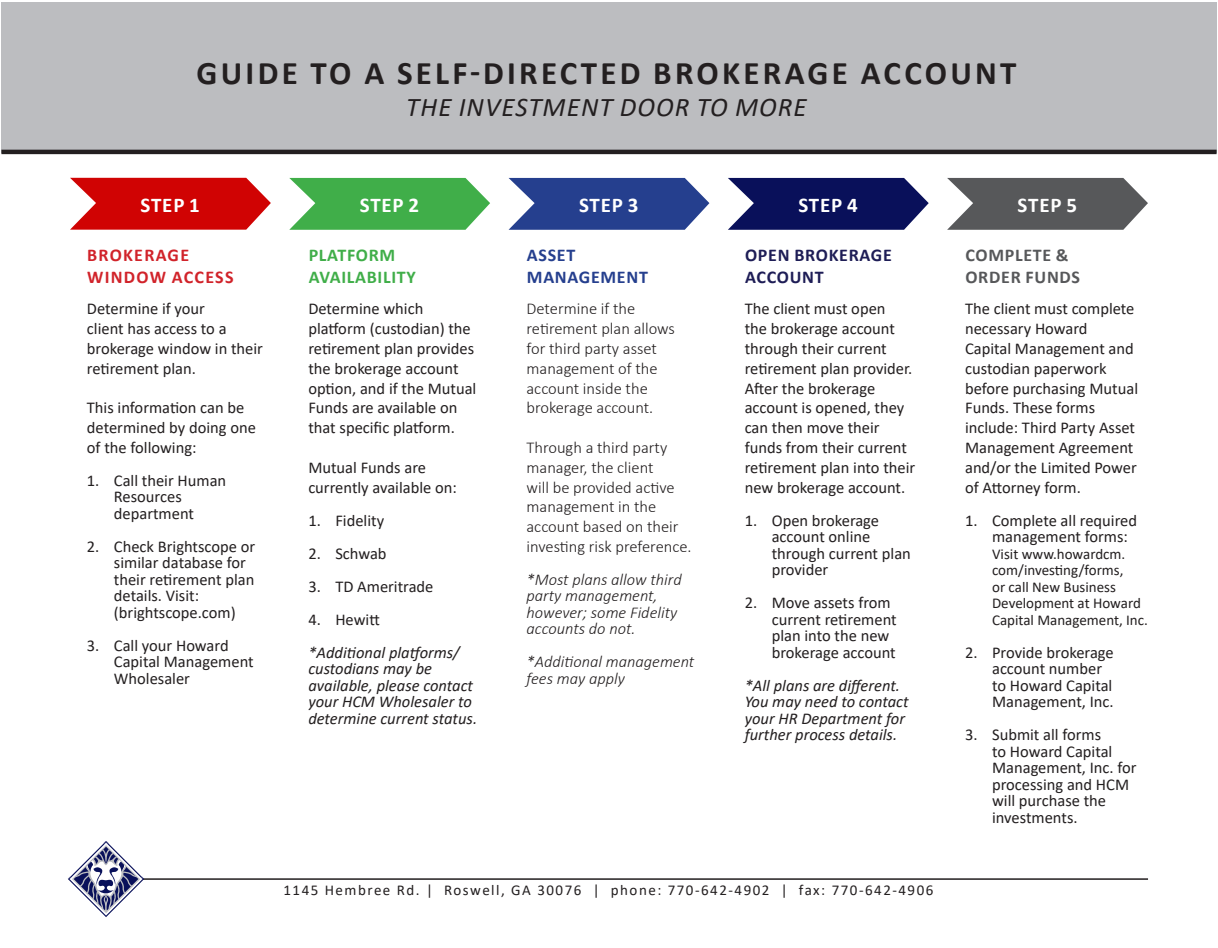
<style>
.page{position:relative;width:1218px;height:948px;background:#fff}
.page>*{position:absolute;margin:0;border:0;box-sizing:border-box;transform-origin:0 0}
.t1{font:700 33px "Calibri";letter-spacing:.1em;color:#231f20}
.t2{font:italic 27px "Calibri";letter-spacing:.04em;color:#231f20}
.t3{font:700 21px "Calibri";letter-spacing:.04em;color:#fff}
.t4{font:700 18px "Calibri";letter-spacing:.07em;color:#d1232a}
.t5{font:700 18px/21.6px "Calibri";letter-spacing:.04em;color:#40ae49}
.t6{font:700 18px/21.6px "Calibri";letter-spacing:.04em;color:#1e1d56}
.t7{font:700 18px "Calibri";letter-spacing:.04em;color:#57585a}
.t8{font:700 18px "Calibri";letter-spacing:.04em;color:#253f8e}
.t9{font:16.5px/19.8px "Calibri";color:#231f20}
.t10{font:300 16.5px/19.8px "Calibri";color:#231f20}
.t11{font:italic 16.5px/16.5px "Calibri";color:#231f20}
.t12{font:italic 300 16.5px/16.5px "Calibri";color:#231f20}
.t13{font:15px/16.5px "Calibri";color:#231f20}
.t14{font:15px "Calibri";letter-spacing:.1em;color:#231f20}
</style>
<div class="page">
<svg style="left:70px;top:178px;width:201px;height:52px;background:#d62424"></svg>
<svg style="left:289px;top:178px;width:201px;height:52px;background:#58b860"></svg>
<svg style="left:508px;top:178px;width:201px;height:52px;background:#41579c"></svg>
<svg style="left:728px;top:178px;width:201px;height:52px;background:#292f6f"></svg>
<svg style="left:947px;top:178px;width:201px;height:52px;background:#6d6d6f"></svg>
<hr style="left:69px;top:878px;width:1079px;height:2px;background:#231f20">
<svg style="left:68px;top:841px;width:76px;height:76px"></svg>
<div style="left:1px;top:2px;width:1215px;height:150px;background:#bcbdc0"></div>
<hr style="left:1px;top:150px;width:1215px;height:4px;background:#231f20">
<p class="t1" style="left:197px;top:50px;width:821px">GUIDE TO A SELF-DIRECTED BROKERAGE ACCOUNT</p>
<p class="t2" style="left:406px;top:89px;width:402px">THE INVESTMENT DOOR TO MORE</p>
<p class="t3" style="left:141px;top:190px;width:61px">STEP 1</p>
<p class="t3" style="left:360px;top:190px;width:61px">STEP 2</p>
<p class="t3" style="left:579px;top:190px;width:61px">STEP 3</p>
<p class="t3" style="left:798px;top:190px;width:61px">STEP 4</p>
<p class="t3" style="left:1017px;top:190px;width:61px">STEP 5</p>
<p class="t4" style="left:87px;top:243px;width:103px">BROKERAGE</p>
<p class="t4" style="left:87px;top:264px;width:148px">WINDOW ACCESS</p>
<p class="t9" style="left:87px;top:298px;width:178px">Determine if your<br>client has access to a brokerage window in their retirement plan.</p>
<p class="t9" style="left:87px;top:397px;width:171px">This information can be determined by doing one of the following:</p>
<p class="t9" style="left:114px;top:472px;width:114px;line-height:16.5px;text-indent:-27px">1. Call their Human<br>Resources department</p>
<p class="t9" style="left:114px;top:538px;width:143px;line-height:16.5px;text-indent:-27px">2. Check Brightscope or similar database for their retirement plan details. Visit: (brightscope.com)</p>
<p class="t9" style="left:114px;top:637px;width:141px;line-height:16.5px;text-indent:-27px">3. Call your Howard<br>Capital Management<br>Wholesaler</p>
<p class="t5" style="left:309px;top:244px;width:109px">PLATFORM<br>AVAILABILITY</p>
<p class="t8" style="left:527px;top:243px;width:50px">ASSET</p>
<p class="t8" style="left:527px;top:264px;width:123px">MANAGEMENT</p>
<p class="t9" style="left:308px;top:298px;width:169px">Determine which platform (custodian) the retirement plan provides the brokerage account option, and if the Mutual<br>Funds are available on that specific platform.</p>
<p class="t9" style="left:308px;top:457px;width:150px">Mutual Funds are currently available on:</p>
<p class="t9" style="left:308px;top:510px;width:77px">1. Fidelity</p>
<p class="t9" style="left:308px;top:543px;width:80px">2. Schwab</p>
<p class="t9" style="left:308px;top:576px;width:127px">3. TD Ameritrade</p>
<p class="t9" style="left:308px;top:609px;width:73px">4. Hewitt</p>
<p class="t11" style="left:308px;top:643px;width:170px">*Additional platforms/ custodians may be available, please contact your HCM Wholesaler to determine current status.</p>
<p class="t10" style="left:526px;top:299px;width:150px">Determine if the retirement plan allows for third party asset management of the account inside the brokerage account.</p>
<p class="t10" style="left:526px;top:437px;width:167px">Through a third party manager, the client<br>will be provided active management in the account based on their investing risk preference.</p>
<p class="t12" style="left:526px;top:571px;width:157px">*Most plans allow third party management, however; some Fidelity accounts do not.</p>
<p class="t12" style="left:526px;top:653px;width:169px">*Additional management fees may apply</p>
<p class="t6" style="left:745px;top:244px;width:148px">OPEN BROKERAGE<br>ACCOUNT</p>
<p class="t7" style="left:965px;top:243px;width:104px">COMPLETE &amp;</p>
<p class="t7" style="left:965px;top:264px;width:116px">ORDER FUNDS</p>
<p class="t9" style="left:745px;top:298px;width:172px">The client must open<br>the brokerage account through their current retirement plan provider.<br>After the brokerage account is opened, they can then move their funds from their current retirement plan into their new brokerage account.</p>
<p class="t9" style="left:772px;top:511px;width:141px;line-height:16.5px;text-indent:-27px">1. Open brokerage account online through current plan provider</p>
<p class="t9" style="left:772px;top:594px;width:126px;line-height:16.5px;text-indent:-27px">2. Move assets from current retirement plan into the new brokerage account</p>
<p class="t11" style="left:745px;top:676px;width:165px">*All plans are different.<br>You may need to contact your HR Department for further process details.</p>
<p class="t9" style="left:965px;top:298px;width:175px">The client must complete necessary Howard<br>Capital Management and custodian paperwork before purchasing Mutual<br>Funds. These forms include: Third Party Asset<br>Management Agreement and/or the Limited Power of Attorney form.</p>
<p class="t9" style="left:992px;top:511px;width:147px;line-height:16.5px;text-indent:-27px">1. Complete all required management forms:</p>
<p class="t13" style="left:992px;top:545px;width:157px">Visit www.howardcm. com/investing/forms,<br>or call New Business<br>Development at Howard<br>Capital Management, Inc.</p>
<p class="t9" style="left:992px;top:643px;width:123px;line-height:16.5px;text-indent:-27px">2. Provide brokerage account number to Howard Capital<br>Management, Inc.</p>
<p class="t9" style="left:992px;top:726px;width:146px;line-height:16.5px;text-indent:-27px">3. Submit all forms<br>to Howard Capital<br>Management, Inc. for processing and HCM will purchase the investments.</p>
<p class="t14" style="left:283px;top:879px;width:651px">1145 Hembree Rd. | Roswell, GA 30076 | phone: 770-642-4902 | fax: 770-642-4906</p>
</div>
